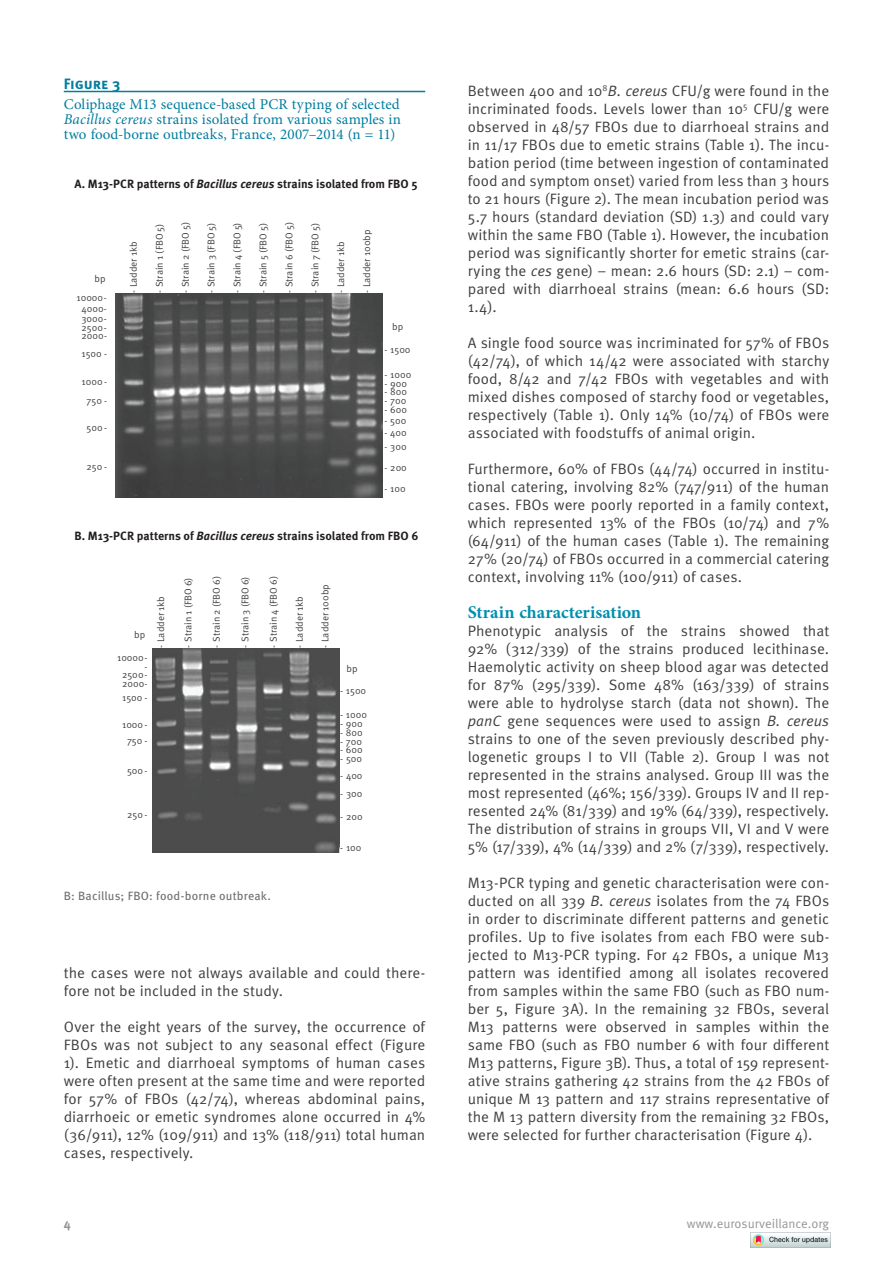
<style>
.page{position:relative;width:893px;height:1263px;background:#fff}
.page>*{position:absolute;margin:0;border:0;box-sizing:border-box;transform-origin:0 0}
.t1{font:700 18px "Minion Pro";letter-spacing:.005em;color:#008fb0}
.t2{font:15px/18px "Meta Pro";letter-spacing:.005em;color:#3e3e3f;text-align:justify}
.t3{font:15px/15px "Minion Pro";letter-spacing:.005em;color:#007d9f;text-align:justify}
.t4{font:700 15px "Meta Pro";letter-spacing:-.005em;color:#007d9f}
.t5{font:12.75px "Meta Pro";color:#939598}
.t6{font:700 12.75px "Meta Pro";color:#939598}
.t7{font:700 12px "Meta Pro";color:#231f20}
.t8{font:12px "Meta Pro";letter-spacing:.015em;color:#6c6d70}
.t9{font:9.75px/8.7px "Meta Pro";letter-spacing:-.005em;color:#3e3e3f;text-align:center}
.s1{font-style:italic}
</style>
<div class="page">
<hr style="left:64px;top:91px;width:361px;height:1px;background:#007d9f">
<img style="left:116px;top:293px;width:267px;height:205px">
<img style="left:153px;top:648px;width:186px;height:204px">
<img style="left:750px;top:1232px;width:80px;height:16px">
<p class="t4" style="left:64px;top:74px;width:58px">Figure 3</p>
<p class="t3" style="left:64px;top:97px;width:339px">Coliphage M13 sequence-based PCR typing of selected <span class="s1">Bacillus cereus</span> strains isolated from various samples in two food-borne outbreaks, France, 2007–2014 (n = 11)</p>
<p class="t7" style="left:75px;top:176px;width:345px">A. M13-PCR patterns of <span class="s1">Bacillus cereus</span> strains isolated from FBO 5</p>
<p class="t9" style="left:94px;top:275px;width:13px">bp</p>
<p class="t9" style="left:76px;top:292px;width:32px;line-height:11.2px">10000-<br>4000-</p>
<p class="t9" style="left:82px;top:315px;width:27px;text-align:justify">3000- 2500- 2000-</p>
<p class="t9" style="left:82px;top:349px;width:27px">1500 -</p>
<p class="t9" style="left:82px;top:373px;width:27px;line-height:18.6px">1000-<br>750 -</p>
<p class="t9" style="left:87px;top:424px;width:22px">500-</p>
<p class="t9" style="left:87px;top:462px;width:22px">250 -</p>
<p class="t9" style="left:129px;top:293px;width:53px;rotate:-90deg">- Ladder 1kb</p>
<p class="t9" style="left:155px;top:293px;width:72px;rotate:-90deg">- Strain 1 (FBO 5)</p>
<p class="t9" style="left:181px;top:293px;width:73px;rotate:-90deg">- Strain 2 (FBO 5)</p>
<p class="t9" style="left:207px;top:293px;width:72px;rotate:-90deg">- Strain 3 (FBO 5)</p>
<p class="t9" style="left:233px;top:293px;width:73px;rotate:-90deg">- Strain 4 (FBO 5)</p>
<p class="t9" style="left:259px;top:293px;width:72px;rotate:-90deg">- Strain 5 (FBO 5)</p>
<p class="t9" style="left:285px;top:293px;width:73px;rotate:-90deg">- Strain 6 (FBO 5)</p>
<p class="t9" style="left:311px;top:293px;width:72px;rotate:-90deg">- Strain 7 (FBO 5)</p>
<p class="t9" style="left:337px;top:293px;width:53px;rotate:-90deg">- Ladder 1kb</p>
<p class="t9" style="left:363px;top:293px;width:65px;rotate:-90deg">- Ladder 100bp</p>
<p class="t9" style="left:392px;top:323px;width:13px">bp</p>
<p class="t9" style="left:384px;top:346px;width:28px">- 1500</p>
<p class="t9" style="left:384px;top:370px;width:28px">- 1000</p>
<p class="t9" style="left:384px;top:379px;width:24px">- 900</p>
<p class="t9" style="left:384px;top:388px;width:24px">- 800</p>
<p class="t9" style="left:384px;top:397px;width:23px">- 700</p>
<p class="t9" style="left:384px;top:405px;width:24px">- 600</p>
<p class="t9" style="left:384px;top:416px;width:23px">- 500</p>
<p class="t9" style="left:384px;top:429px;width:24px">- 400</p>
<p class="t9" style="left:384px;top:442px;width:24px">- 300</p>
<p class="t9" style="left:384px;top:464px;width:24px">- 200</p>
<p class="t9" style="left:384px;top:485px;width:23px">- 100</p>
<p class="t7" style="left:75px;top:529px;width:346px">B. M13-PCR patterns of <span class="s1">Bacillus cereus</span> strains isolated from FBO 6</p>
<p class="t9" style="left:134px;top:630px;width:13px">bp</p>
<p class="t9" style="left:117px;top:654px;width:32px;text-align:right">10000- -<br>2500-<br>2000-</p>
<p class="t9" style="left:122px;top:693px;width:27px">1500 -</p>
<p class="t9" style="left:122px;top:717px;width:27px;line-height:16px">1000-<br>750 -</p>
<p class="t9" style="left:127px;top:767px;width:22px">500-</p>
<p class="t9" style="left:127px;top:810px;width:22px">250 -</p>
<p class="t9" style="left:157px;top:648px;width:53px;rotate:-90deg">- Ladder 1kb</p>
<p class="t9" style="left:184px;top:648px;width:72px;rotate:-90deg">- Strain 1 (FBO 6)</p>
<p class="t9" style="left:212px;top:648px;width:73px;rotate:-90deg">- Strain 2 (FBO 6)</p>
<p class="t9" style="left:241px;top:648px;width:73px;rotate:-90deg">- Strain 3 (FBO 6)</p>
<p class="t9" style="left:269px;top:648px;width:73px;rotate:-90deg">- Strain 4 (FBO 6)</p>
<p class="t8" style="left:64px;top:888px;width:209px">B: Bacillus; FBO: food-borne outbreak.</p>
<p class="t9" style="left:295px;top:648px;width:53px;rotate:-90deg">- Ladder 1kb</p>
<p class="t9" style="left:321px;top:648px;width:65px;rotate:-90deg">- Ladder 100bp</p>
<p class="t9" style="left:347px;top:664px;width:13px">bp</p>
<p class="t9" style="left:340px;top:686px;width:28px">- 1500</p>
<p class="t9" style="left:340px;top:711px;width:28px">- 1000</p>
<p class="t9" style="left:340px;top:720px;width:24px">- 900</p>
<p class="t9" style="left:340px;top:728px;width:24px">- 800</p>
<p class="t9" style="left:340px;top:737px;width:24px">- 700</p>
<p class="t9" style="left:340px;top:746px;width:24px">- 600</p>
<p class="t9" style="left:340px;top:755px;width:23px">- 500</p>
<p class="t9" style="left:340px;top:772px;width:24px">- 400</p>
<p class="t9" style="left:340px;top:789px;width:24px">- 300</p>
<p class="t9" style="left:340px;top:813px;width:24px">- 200</p>
<p class="t9" style="left:340px;top:844px;width:23px">- 100</p>
<p class="t2" style="left:64px;top:964px;width:363px">the cases were not always available and could there&shy;fore not be included in the study.</p>
<p class="t2" style="left:64px;top:1018px;width:363px">Over the eight years of the survey, the occurrence of FBOs was not subject to any seasonal effect (Figure 1). Emetic and diarrhoeal symptoms of human cases were often present at the same time and were reported for 57% of FBOs (42/74), whereas abdominal pains, diarrhoeic or emetic syndromes alone occurred in 4% (36/911), 12% (109/911) and 13% (118/911) total human cases, respectively.</p>
<p class="t2" style="left:468px;top:82px;width:363px">Between 400 and 10<sup>8</sup><span class="s1">B. cereus</span> CFU/g were found in the incriminated foods. Levels lower than 10<sup>5</sup> CFU/g were observed in 48/57 FBOs due to diarrhoeal strains and in 11/17 FBOs due to emetic strains (Table 1). The incu&shy;bation period (time between ingestion of contaminated food and symptom onset) varied from less than 3 hours to 21 hours (Figure 2). The mean incubation period was 5.7 hours (standard deviation (SD) 1.3) and could vary within the same FBO (Table 1). However, the incubation period was significantly shorter for emetic strains (car&shy;rying the <span class="s1">ces</span> gene) – mean: 2.6 hours (SD: 2.1) – com&shy;pared with diarrhoeal strains (mean: 6.6 hours (SD:<br>1.4).</p>
<p class="t2" style="left:468px;top:334px;width:363px">A single food source was incriminated for 57% of FBOs (42/74), of which 14/42 were associated with starchy food, 8/42 and 7/42 FBOs with vegetables and with mixed dishes composed of starchy food or vegetables, respectively (Table 1). Only 14% (10/74) of FBOs were associated with foodstuffs of animal origin.</p>
<p class="t2" style="left:468px;top:460px;width:363px">Furthermore, 60% of FBOs (44/74) occurred in institu&shy;tional catering, involving 82% (747/911) of the human cases. FBOs were poorly reported in a family context, which represented 13% of the FBOs (10/74) and 7% (64/911) of the human cases (Table 1). The remaining 27% (20/74) of FBOs occurred in a commercial catering context, involving 11% (100/911) of cases.</p>
<p class="t1" style="left:468px;top:599px;width:175px">Strain characterisation</p>
<p class="t2" style="left:468px;top:622px;width:363px">Phenotypic analysis of the strains showed that 92% (312/339) of the strains produced lecithinase.<br>Haemolytic activity on sheep blood agar was detected for 87% (295/339). Some 48% (163/339) of strains were able to hydrolyse starch (data not shown). The <span class="s1">panC</span> gene sequences were used to assign <span class="s1">B. cereus </span>strains to one of the seven previously described phy&shy;logenetic groups I to VII (Table 2). Group I was not represented in the strains analysed. Group III was the most represented (46%; 156/339). Groups IV and II rep&shy;resented 24% (81/339) and 19% (64/339), respectively.<br>The distribution of strains in groups VII, VI and V were 5% (17/339), 4% (14/339) and 2% (7/339), respectively.</p>
<p class="t2" style="left:468px;top:874px;width:363px">M13-PCR typing and genetic characterisation were con&shy;ducted on all 339 <span class="s1">B. cereus</span> isolates from the 74 FBOs in order to discriminate different patterns and genetic profiles. Up to five isolates from each FBO were sub&shy;jected to M13-PCR typing. For 42 FBOs, a unique M13 pattern was identified among all isolates recovered from samples within the same FBO (such as FBO num&shy;ber 5, Figure 3A). In the remaining 32 FBOs, several M13 patterns were observed in samples within the same FBO (such as FBO number 6 with four different M13 patterns, Figure 3B). Thus, a total of 159 represent&shy;ative strains gathering 42 strains from the 42 FBOs of unique M 13 pattern and 117 strains representative of the M 13 pattern diversity from the remaining 32 FBOs, were selected for further characterisation (Figure 4).</p>
<p class="t6" style="left:64px;top:1215px;width:8px">4</p>
<p class="t5" style="left:687px;top:1215px;width:144px">www.eurosurveillance.org</p>
</div>
